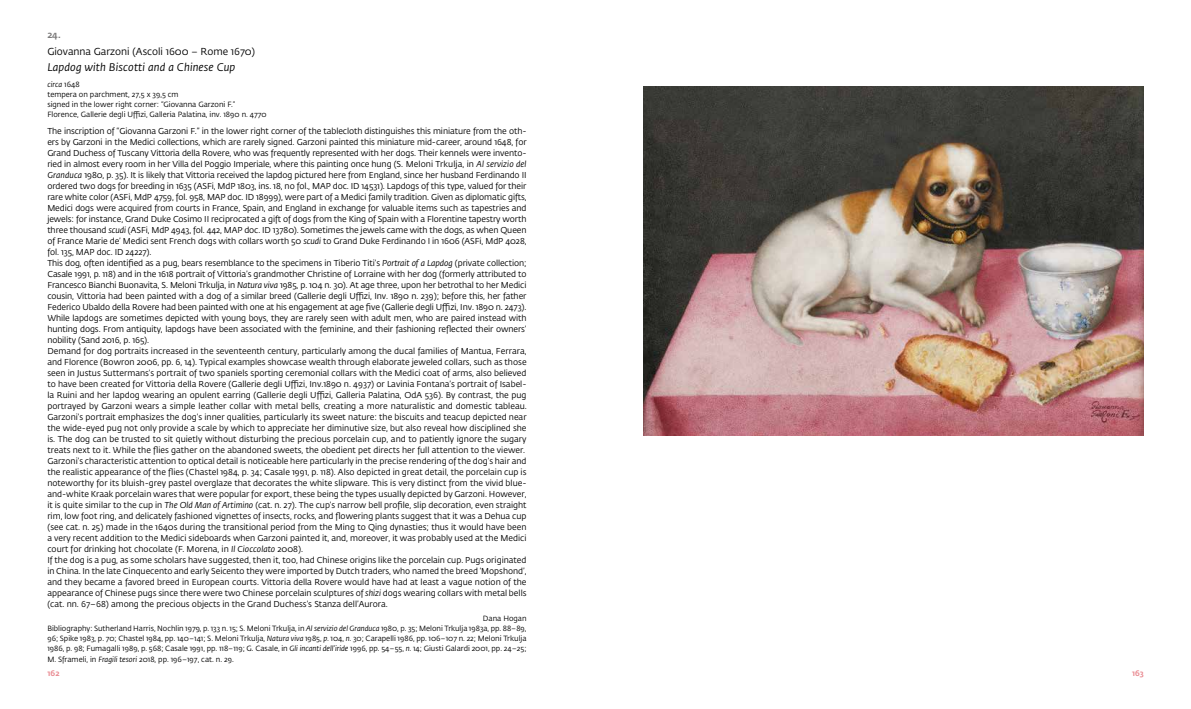
<style>
.page{position:relative;width:1191px;height:709px;background:#fff}
.page>*{position:absolute;margin:0;border:0;box-sizing:border-box;transform-origin:0 0}
.t1{font:italic 11px "Fedra Sans Std";letter-spacing:.01em;color:#000}
.t2{font:10px "Fedra Sans Std";color:#000}
.t3{font:500 9.5px "Fedra Sans Std";color:#7c7b7b}
.t4{font:8.5px/11px "Fedra Sans Std";color:#000}
.t5{font:500 8px "Fedra Sans Std";color:#e9888f}
.t6{font:7.5px/10.2px "Fedra Sans Std";color:#000}
.s1{font-style:italic}
</style>
<div class="page">
<img style="left:643px;top:87px;width:501px;height:348px">
<p class="t3" style="left:47px;top:28px;width:15px">24.</p>
<p class="t2" style="left:47px;top:46px;width:209px">Giovanna Garzoni (Ascoli 1600 – Rome 1670)</p>
<p class="t1" style="left:47px;top:61px;width:190px">Lapdog with Biscotti and a Chinese Cup</p>
<p class="t6" style="left:47px;top:80px;width:221px"><span class="s1">circa</span> 1648<br>tempera on parchment, 27,5 x 39,5 cm<br>signed in the lower right corner: “Giovanna Garzoni F.” Florence, Gallerie degli Uffizi, Galleria Palatina, inv. 1890 n. 4770</p>
<p class="t4" style="left:47px;top:125px;width:481px">The inscription of “Giovanna Garzoni F.” in the lower right corner of the tablecloth distinguishes this miniature from the oth&shy;ers by Garzoni in the Medici collections, which are rarely signed. Garzoni painted this miniature mid-career, around 1648, for Grand Duchess of Tuscany Vittoria della Rovere, who was frequently represented with her dogs. Their kennels were invento&shy;ried in almost every room in her Villa del Poggio Imperiale, where this painting once hung (S. Meloni Trkulja, in <span class="s1">Al servizio del Granduca</span> 1980, p. 35). It is likely that Vittoria received the lapdog pictured here from England, since her husband Ferdinando II ordered two dogs for breeding in 1635 (ASFi, MdP 1803, ins. 18, no fol., MAP doc. ID 14531). Lapdogs of this type, valued for their rare white color (ASFi, MdP 4759, fol. 958, MAP doc. ID 18999), were part of a Medici family tradition. Given as diplomatic gifts, Medici dogs were acquired from courts in France, Spain, and England in exchange for valuable items such as tapestries and jewels: for instance, Grand Duke Cosimo II reciprocated a gift of dogs from the King of Spain with a Florentine tapestry worth three thousand <span class="s1">scudi</span> (ASFi, MdP 4943, fol. 442, MAP doc. ID 13780). Sometimes the jewels came with the dogs, as when Queen of France Marie de’ Medici sent French dogs with collars worth 50 <span class="s1">scudi</span> to Grand Duke Ferdinando I in 1606 (ASFi, MdP 4028, fol. 135, MAP doc. ID 24227).<br>This dog, often identified as a pug, bears resemblance to the specimens in Tiberio Titi’s <span class="s1">Portrait of a Lapdog</span> (private collection; Casale 1991, p. 118) and in the 1618 portrait of Vittoria’s grandmother Christine of Lorraine with her dog (formerly attributed to Francesco Bianchi Buonavita, S. Meloni Trkulja, in <span class="s1">Natura viva</span> 1985, p. 104 n. 30). At age three, upon her betrothal to her Medici cousin, Vittoria had been painted with a dog of a similar breed (Gallerie degli Uffizi, Inv. 1890 n. 239); before this, her father Federico Ubaldo della Rovere had been painted with one at his engagement at age five (Gallerie degli Uffizi, Inv. 1890 n. 2473).<br>While lapdogs are sometimes depicted with young boys, they are rarely seen with adult men, who are paired instead with hunting dogs. From antiquity, lapdogs have been associated with the feminine, and their fashioning reflected their owners’ nobility (Sand 2016, p. 165).<br>Demand for dog portraits increased in the seventeenth century, particularly among the ducal families of Mantua, Ferrara, and Florence (Bowron 2006, pp. 6, 14). Typical examples showcase wealth through elaborate jeweled collars, such as those seen in Justus Suttermans’s portrait of two spaniels sporting ceremonial collars with the Medici coat of arms, also believed to have been created for Vittoria della Rovere (Gallerie degli Uffizi, Inv.1890 n. 4937) or Lavinia Fontana’s portrait of Isabel&shy;la Ruini and her lapdog wearing an opulent earring (Gallerie degli Uffizi, Galleria Palatina, OdA 536). By contrast, the pug portrayed by Garzoni wears a simple leather collar with metal bells, creating a more naturalistic and domestic tableau.<br>Garzoni’s portrait emphasizes the dog’s inner qualities, particularly its sweet nature: the biscuits and teacup depicted near the wide-eyed pug not only provide a scale by which to appreciate her diminutive size, but also reveal how disciplined she is. The dog can be trusted to sit quietly without disturbing the precious porcelain cup, and to patiently ignore the sugary treats next to it. While the flies gather on the abandoned sweets, the obedient pet directs her full attention to the viewer.<br>Garzoni’s characteristic attention to optical detail is noticeable here particularly in the precise rendering of the dog’s hair and the realistic appearance of the flies (Chastel 1984, p. 34; Casale 1991, p. 118). Also depicted in great detail, the porcelain cup is noteworthy for its bluish-grey pastel overglaze that decorates the white slipware. This is very distinct from the vivid blue&shy;and-white Kraak porcelain wares that were popular for export, these being the types usually depicted by Garzoni. However, it is quite similar to the cup in <span class="s1">The Old Man of Artimino</span> (cat. n. 27). The cup’s narrow bell profile, slip decoration, even straight rim, low foot ring, and delicately fashioned vignettes of insects, rocks, and flowering plants suggest that it was a Dehua cup (see cat. n. 25) made in the 1640s during the transitional period from the Ming to Qing dynasties; thus it would have been a very recent addition to the Medici sideboards when Garzoni painted it, and, moreover, it was probably used at the Medici court for drinking hot chocolate (F. Morena, in <span class="s1">Il Cioccolato</span> 2008).<br>If the dog is a pug, as some scholars have suggested, then it, too, had Chinese origins like the porcelain cup. Pugs originated in China. In the late Cinquecento and early Seicento they were imported by Dutch traders, who named the breed ‘Mopshond’, and they became a favored breed in European courts. Vittoria della Rovere would have had at least a vague notion of the appearance of Chinese pugs since there were two Chinese porcelain sculptures of <span class="s1">shizi</span> dogs wearing collars with metal bells (cat. nn. 67–68) among the precious objects in the Grand Duchess’s Stanza dell’Aurora.</p>
<p class="t6" style="left:47px;top:613px;width:481px;text-align:justify;text-indent:435px">Dana Hogan Bibliography: Sutherland Harris, Nochlin 1979, p. 133 n. 15; S. Meloni Trkulja, in <span class="s1">Al servizio del Granduca</span> 1980, p. 35; Meloni Trkulja 1983a, pp. 88–89, 96; Spike 1983, p. 70; Chastel 1984, pp. 140–141; S. Meloni Trkulja, <span class="s1">Natura viva</span> 1985, <span class="s1">p.</span> 104, <span class="s1">n.</span> 30; Carapelli 1986, pp. 106–107 n. 22; Meloni Trkulja 1986, p. 98; Fumagalli 1989, p. 568; Casale 1991, pp. 118–119; G. Casale, in <span class="s1">Gli incanti dell’iride</span> 1996, pp. 54–55, <span class="s1">n.</span> 14; Giusti Galardi 2001, pp. 24–25; M. Sframeli, in <span class="s1">Fragili tesori</span> 2018, pp. 196–197, cat. n. 29.</p>
<p class="t5" style="left:47px;top:667px;width:14px">162</p>
<p class="t5" style="left:1132px;top:667px;width:13px">163</p>
</div>
